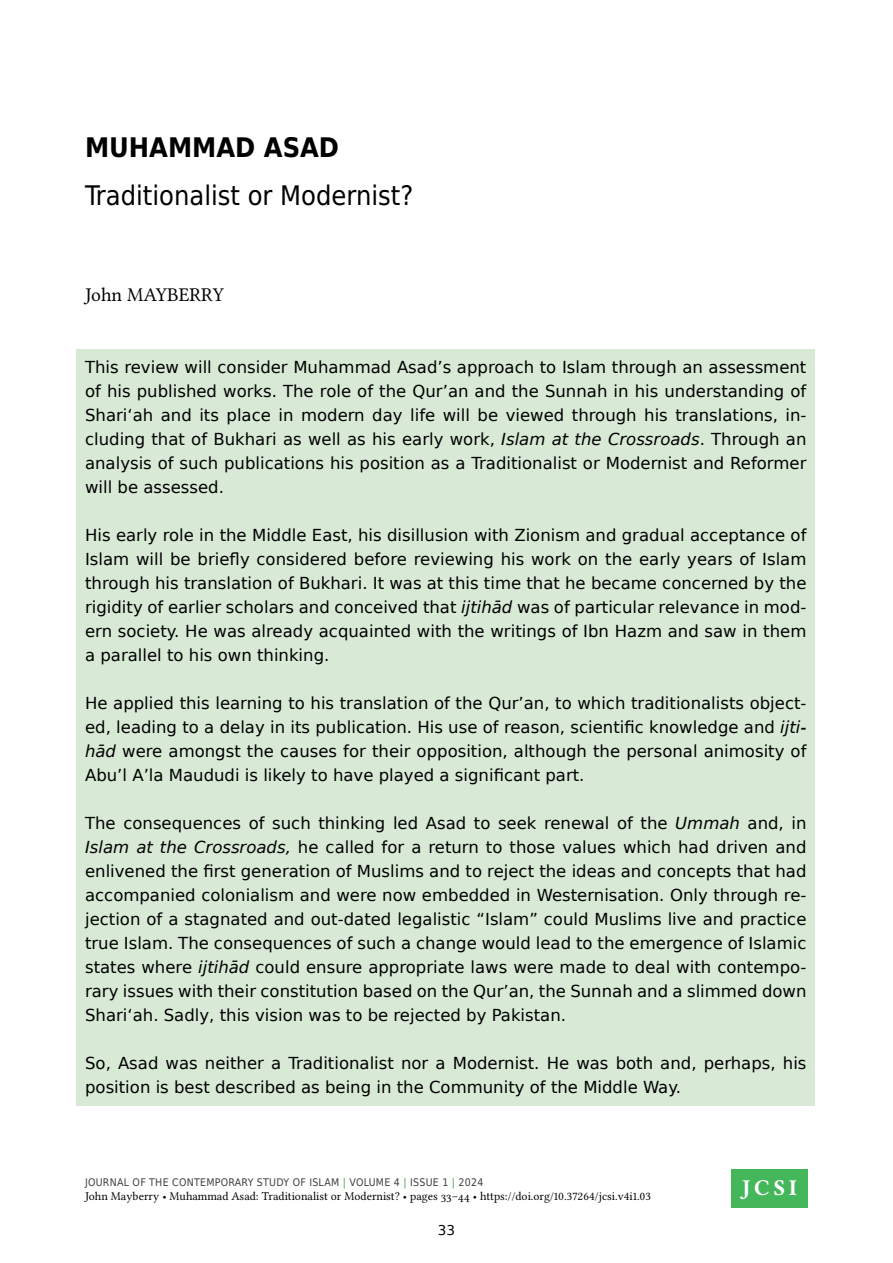
<style>
.page{position:relative;width:893px;height:1263px;background:#fff}
.page>*{position:absolute;margin:0;border:0;box-sizing:border-box;transform-origin:0 0}
.t1{font:27px "DejaVu Sans Condensed";color:#000}
.t2{font:700 27px "DejaVu Sans Condensed";color:#000}
.t3{font:700 22.65px "Libertinus Serif";color:#fff}
.t4{font:19.5px "Libertinus Serif";color:#000}
.t5{font:16.5px/24px "DejaVu Sans";color:#000;text-align:justify}
.t6{font:13.5px "DejaVu Sans";color:#000}
.t7{font:12px "Libertinus Serif";color:#000}
.t8{font:10.5px "DejaVu Sans Condensed";letter-spacing:.025em;color:#414042}
.s1{font-style:italic}
.s2{color:#50a048}
</style>
<div class="page">
<div style="left:731px;top:1170px;width:77px;height:38px;background:#45b75b"></div>
<div style="left:77px;top:349px;width:738px;height:757px;background:#d8ead6"></div>
<h1 class="t2" style="left:85px;top:125px;width:256px">M UHAMMAD ASAD</h1>
<h1 class="t1" style="left:85px;top:174px;width:330px">TRADITIONALIST OR MODERNIST?</h1>
<p class="t4" style="left:85px;top:283px;width:84px">John Mayberry</p>
<p class="t5" style="left:85px;top:355px;width:723px">This review will consider Muhammad Asad’s approach to Islam through an assessment of his published works. The role of the Qur’an and the Sunnah in his understanding of Shari‘ah and its place in modern day life will be viewed through his translations, in&shy;cluding that of Bukhari as well as his early work, <span class="s1">Islam at the Crossroads</span>. Through an analysis of such publications his position as a Traditionalist or Modernist and Reformer will be assessed.</p>
<p class="t5" style="left:85px;top:523px;width:723px">His early role in the Middle East, his disillusion with Zionism and gradual acceptance of Islam will be briefly considered before reviewing his work on the early years of Islam through his translation of Bukhari. It was at this time that he became concerned by the rigidity of earlier scholars and conceived that <span class="s1">ijtihād</span> was of particular relevance in mod&shy;ern society. He was already acquainted with the writings of Ibn Hazm and saw in them a parallel to his own thinking.</p>
<p class="t5" style="left:85px;top:691px;width:723px">He applied this learning to his translation of the Qur’an, to which traditionalists object&shy;ed, leading to a delay in its publication. His use of reason, scientific knowledge and <span class="s1">ijti‑ hād</span> were amongst the causes for their opposition, although the personal animosity of Abu’l A’la Maududi is likely to have played a significant part.</p>
<p class="t5" style="left:85px;top:811px;width:723px">The consequences of such thinking led Asad to seek renewal of the <span class="s1">Ummah</span> and, in <span class="s1">Islam at the Crossroads,</span> he called for a return to those values which had driven and enlivened the first generation of Muslims and to reject the ideas and concepts that had accompanied colonialism and were now embedded in Westernisation. Only through re&shy;jection of a stagnated and out-dated legalistic “Islam” could Muslims live and practice true Islam. The consequences of such a change would lead to the emergence of Islamic states where <span class="s1">ijtihād</span> could ensure appropriate laws were made to deal with contempo&shy;rary issues with their constitution based on the Qur’an, the Sunnah and a slimmed down Shari‘ah. Sadly, this vision was to be rejected by Pakistan.</p>
<p class="t5" style="left:85px;top:1051px;width:723px">So, Asad was neither a Traditionalist nor a Modernist. He was both and, perhaps, his position is best described as being in the Community of the Middle Way.</p>
<p class="t8" style="left:85px;top:1173px;width:400px">JOURNAL OF THE CONTEMPORARY STUDY OF ISLAM <span class="s2">|</span> VOLUME 4 <span class="s2">|</span> ISSUE 1 <span class="s2">|</span> 2024</p>
<p class="t7" style="left:85px;top:1189px;width:567px">John Mayberry • Muhammad Asad: Traditionalist or Modernist? • pages 33–44 • https://doi.org/10.37264/jcsi.v4i1.03</p>
<h2 class="t3" style="left:742px;top:1172px;width:57px">JCSI</h2>
<p class="t6" style="left:438px;top:1220px;width:19px">33</p>
</div>
